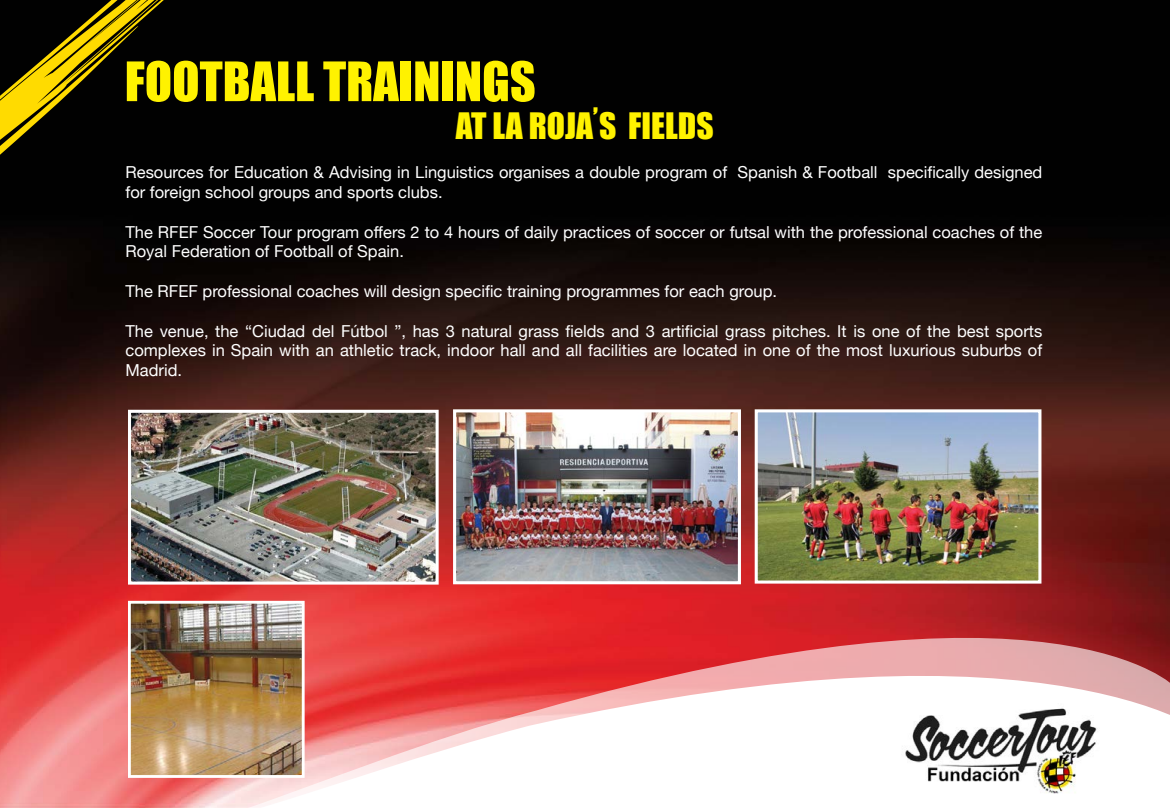
<style>
.page{position:relative;width:1170px;height:808px;background:#fff}
.page>*{position:absolute;margin:0;border:0;box-sizing:border-box;transform-origin:0 0}
.t1{font:50.25px "Impact";color:#fff200}
.t2{font:33.45px "Impact";color:#fff200}
.t3{font:30px "Impact";color:#fff200}
.t4{font:16.5px/19.8px "Helvetica Neue";color:#fff}
</style>
<div class="page">
<img style="left:257px;top:0;width:912px;height:606px">
<svg style="left:0;top:0;width:257px;height:606px;background:#36160b"></svg>
<svg style="left:0;top:606px;width:1169px;height:202px"></svg>
<img style="left:895px;top:697px;width:216px;height:99px">
<img style="left:457px;top:413px;width:280px;height:167px">
<div style="left:453px;top:409px;width:288px;height:175px;border:3px solid #fff"></div>
<img style="left:758px;top:413px;width:279px;height:167px">
<div style="left:754px;top:409px;width:287px;height:175px;border:3px solid #fff"></div>
<img style="left:132px;top:414px;width:302px;height:167px">
<div style="left:128px;top:410px;width:310px;height:175px;border:3px solid #fff"></div>
<img style="left:132px;top:605px;width:168px;height:169px">
<div style="left:128px;top:601px;width:176px;height:177px;border:3px solid #fff"></div>
<h1 class="t1" style="left:125px;top:42px;width:412px">FOOTBALL TRAININGS</h1>
<h2 class="t2" style="left:456px;top:100px;width:259px">AT LA ROJA S FIELDS</h2>
<h3 class="t3" style="left:593px;top:77px;width:7px">,</h3>
<p class="t4" style="left:125px;top:162px;width:918px">Resources for Education &amp; Advising in Linguistics organises a double program of Spanish &amp; Football specifically designed for foreign school groups and sports clubs.</p>
<p class="t4" style="left:125px;top:222px;width:918px">The RFEF Soccer Tour program offers 2 to 4 hours of daily practices of soccer or futsal with the professional coaches of the<br>Royal Federation of Football of Spain.</p>
<p class="t4" style="left:125px;top:281px;width:653px">The RFEF professional coaches will design specific training programmes for each group.</p>
<p class="t4" style="left:125px;top:321px;width:918px;text-align:justify">The venue, the “Ciudad del Fútbol ”, has 3 natural grass fields and 3 artificial grass pitches. It is one of the best sports complexes in Spain with an athletic track, indoor hall and all facilities are located in one of the most luxurious suburbs of Madrid.</p>
</div>
